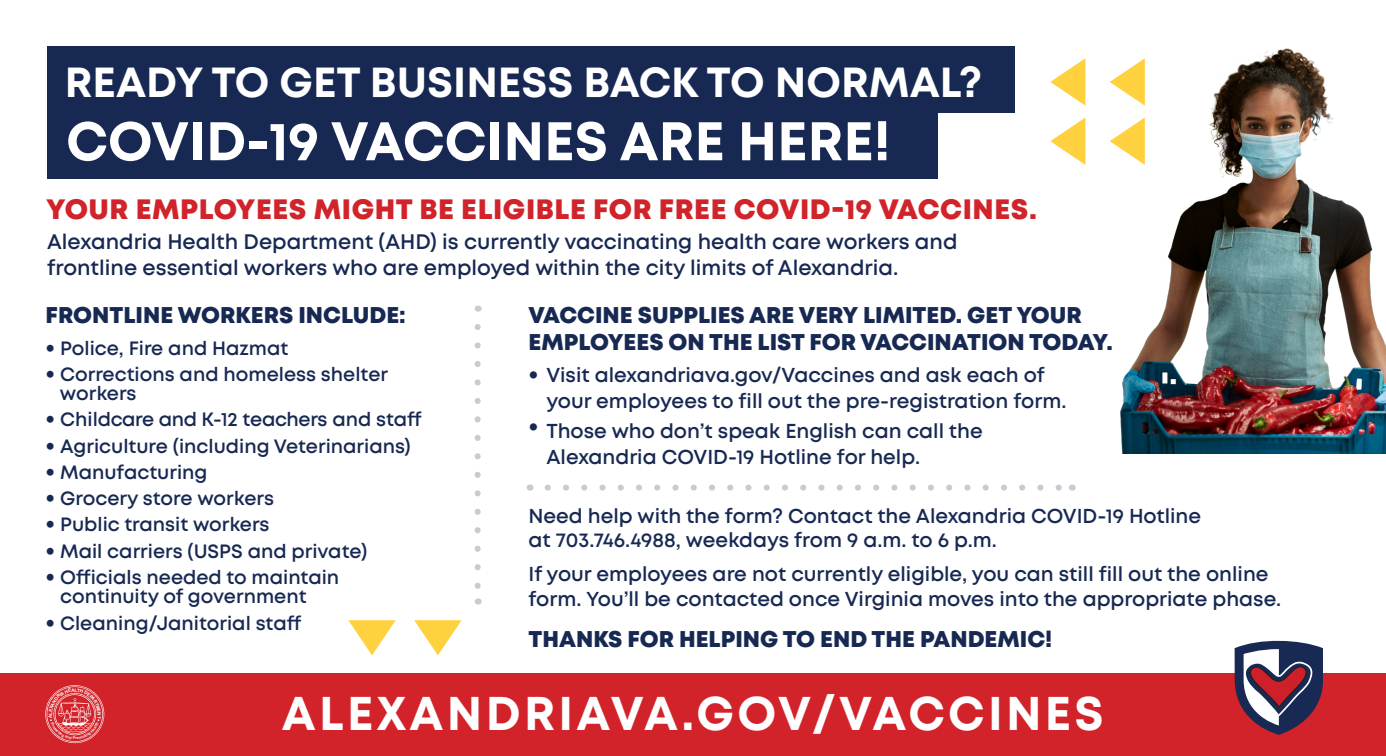
<style>
.page{position:relative;width:1386px;height:756px;background:#fff}
.page>*{position:absolute;margin:0;border:0;box-sizing:border-box;transform-origin:0 0}
.t1{font:700 54.25px "Mont";color:#fff}
.t2{font:700 47.25px "Mont";letter-spacing:.07em;color:#fff}
.t3{font:700 42px "Mont";color:#fff}
.t4{font:800 28px "Mont";letter-spacing:.02em;color:#d1232a}
.t5{font:800 22.75px/27.3px "Mont";color:#172953}
.t6{font:600 21px/25.2px "Mont";color:#172953}
.t7{font:600 20.12px/26.2px "Mont";color:#172953}
.t8{font:300 20.12px "Avenir";color:#172953}
.t9{font:600 19.25px/19.2px "Mont";color:#172953}
.t10{font:600 19.25px "Mont";letter-spacing:-.02em;color:#172953}
.s1{font-family:"Avenir";font-weight:300}
</style>
<div class="page">
<svg style="left:414px;top:620px;width:48px;height:35px"></svg>
<svg style="left:348px;top:620px;width:48px;height:35px"></svg>
<svg style="left:475px;top:327px;width:6px;height:262px"></svg>
<svg style="left:1050px;top:118px;width:35px;height:47px"></svg>
<svg style="left:1050px;top:58px;width:35px;height:48px"></svg>
<img style="left:1110px;top:48px;width:276px;height:405px">
<div style="left:0;top:673px;width:1386px;height:82px;background:#d3232a"></div>
<svg style="left:1234px;top:640px;width:89px;height:94px"></svg>
<div style="left:47px;top:46px;width:967px;height:66px;background:#172953"></div>
<div style="left:47px;top:110px;width:891px;height:68px;background:#172953"></div>
<svg style="left:548px;top:484px;width:514px;height:6px"></svg>
<svg style="left:45px;top:685px;width:59px;height:58px"></svg>
<p class="t3" style="left:65px;top:55px;width:919px">READY TO GET BUSINESS BACK TO NORMAL?</p>
<p class="t1" style="left:66px;top:106px;width:826px">COVID-19 VACCINES ARE HERE!</p>
<p class="t4" style="left:46px;top:190px;width:992px">YOUR EMPLOYEES MIGHT BE ELIGIBLE FOR FREE COVID-19 VACCINES.</p>
<p class="t6" style="left:47px;top:229px;width:912px">Alexandria Health Department (AHD) is currently vaccinating health care workers and frontline essential workers who are employed within the city limits of Alexandria.</p>
<p class="t5" style="left:46px;top:301px;width:362px">FRONTLINE WORKERS INCLUDE:</p>
<p class="t5" style="left:528px;top:301px;width:586px">VACCINE SUPPLIES ARE VERY LIMITED. GET YOUR<br>EMPLOYEES ON THE LIST FOR VACCINATION TODAY.</p>
<p class="t9" style="left:46px;top:338px;width:244px"><span class="s1">•</span> Police, Fire and Hazmat</p>
<p class="t9" style="left:60px;top:364px;width:330px;text-indent:-14px"><span class="s1">•</span> Corrections and homeless shelter workers</p>
<p class="t10" style="left:46px;top:407px;width:378px"><span class="s1">•</span> Childcare and K-12 teachers and staff</p>
<p class="t9" style="left:46px;top:436px;width:367px"><span class="s1">•</span> Agriculture (including Veterinarians)</p>
<p class="t9" style="left:46px;top:462px;width:163px"><span class="s1">•</span> Manufacturing</p>
<p class="t9" style="left:46px;top:489px;width:230px"><span class="s1">•</span> Grocery store workers</p>
<p class="t9" style="left:46px;top:515px;width:225px"><span class="s1">•</span> Public transit workers</p>
<p class="t9" style="left:46px;top:541px;width:323px"><span class="s1">•</span> Mail carriers (USPS and private)</p>
<p class="t9" style="left:60px;top:567px;width:281px;text-indent:-15px"><span class="s1">•</span> Officials needed to maintain continuity of government</p>
<p class="t9" style="left:46px;top:613px;width:257px"><span class="s1">•</span> Cleaning/Janitorial staff</p>
<p class="t7" style="left:546px;top:361px;width:522px;text-indent:-18px"><span class="s1">•</span> Visit alexandriava.gov/Vaccines and ask each of your employees to fill out the pre-registration form.</p>
<p class="t7" style="left:546px;top:417px;width:438px">Those who don’t speak English can call the<br>Alexandria COVID-19 Hotline for help.</p>
<p class="t8" style="left:528px;top:415px;width:12px">•</p>
<p class="t7" style="left:528px;top:503px;width:674px;line-height:24.2px">Need help with the form? Contact the Alexandria COVID-19 Hotline at 703.746.4988, weekdays from 9 a.m. to 6 p.m.</p>
<p class="t7" style="left:528px;top:562px;width:754px;line-height:24.2px">If your employees are not currently eligible, you can still fill out the online form. You’ll be contacted once Virginia moves into the appropriate phase.</p>
<p class="t5" style="left:528px;top:625px;width:525px">THANKS FOR HELPING TO END THE PANDEMIC!</p>
<p class="t2" style="left:282px;top:682px;width:823px">ALEXANDRIAVA.GOV/VACCINES</p>
</div>
